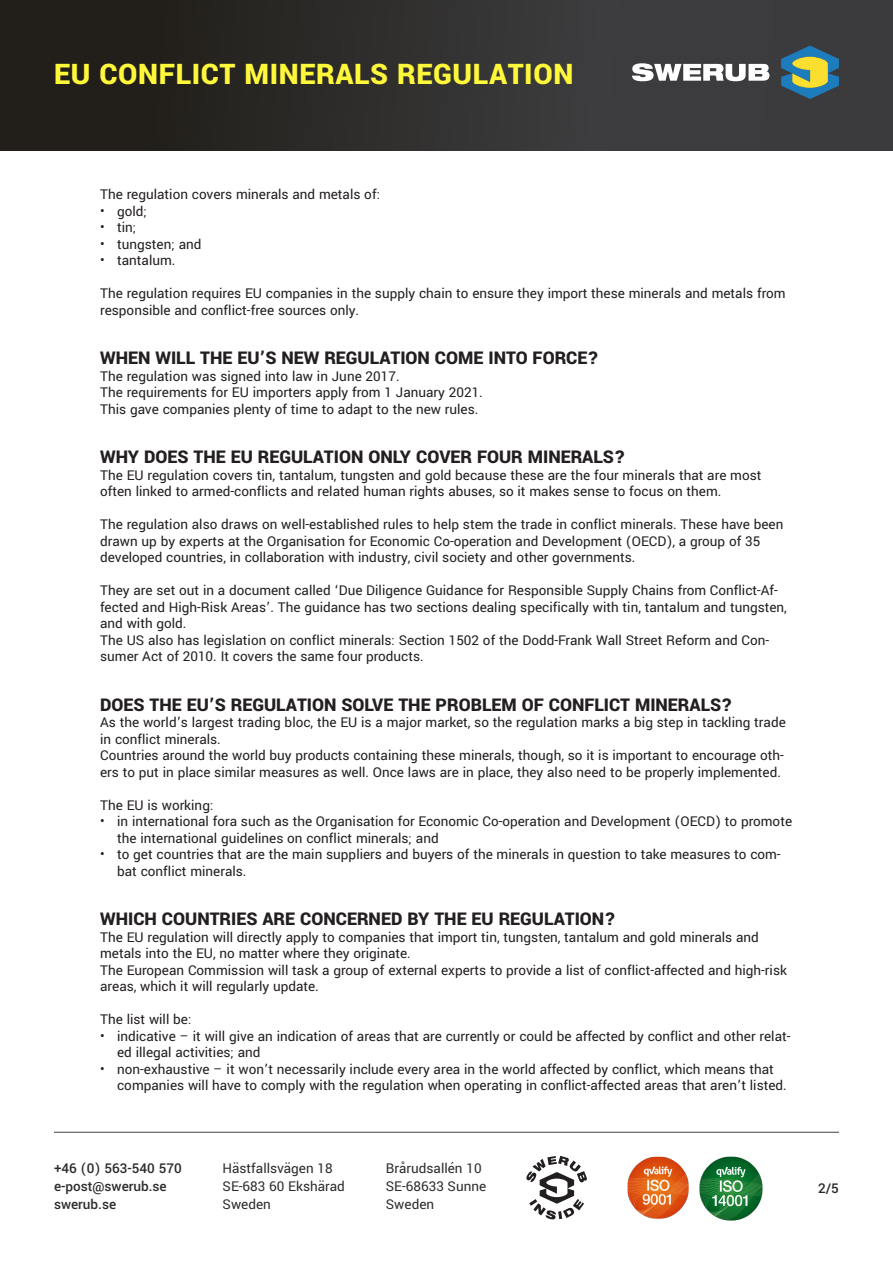
<style>
.page{position:relative;width:893px;height:1263px;background:#fff}
.page>*{position:absolute;margin:0;border:0;box-sizing:border-box;transform-origin:0 0}
.t1{font:900 31.5px "Yantramanav";letter-spacing:.02em;color:#fff83a}
.Brödtext{font:900 19.5px "Yantramanav";color:#231f20}
.Brödtext-2{font:15px/16.5px "Yantramanav";color:#231f20}
.t2{font:15px/18px "Yantramanav";color:#2e2b2c}
.t3{font:500 15px/18px "Yantramanav";color:#2e2b2c}
</style>
<div class="page">
<hr style="left:54px;top:1132px;width:785px;height:1px;background:#414243">
<img style="left:699px;top:1156px;width:64px;height:65px">
<img style="left:627px;top:1156px;width:62px;height:63px">
<img style="left:0;top:0;width:893px;height:151px">
<svg style="left:526px;top:1156px;width:61px;height:63px"></svg>
<svg style="left:781px;top:46px;width:58px;height:53px;background:#608372"></svg>
<svg style="left:632px;top:63px;width:137px;height:18px"></svg>
<p class="t1" style="left:54px;top:54px;width:521px">EU CONFLICT MINERALS REGULATION</p>
<p class="Brödtext-2" style="left:100px;top:186px;width:281px">The regulation covers minerals and metals of:</p>
<p class="Brödtext-2" style="left:100px;top:203px;width:48px">• gold;</p>
<p class="Brödtext-2" style="left:100px;top:219px;width:38px">• tin;</p>
<p class="Brödtext-2" style="left:100px;top:236px;width:103px">• tungsten; and</p>
<p class="Brödtext-2" style="left:100px;top:252px;width:77px">• tantalum.</p>
<p class="Brödtext-2" style="left:100px;top:285px;width:687px">The regulation requires EU companies in the supply chain to ensure they import these minerals and metals from responsible and conflict-free sources only.</p>
<p class="Brödtext" style="left:100px;top:346px;width:500px">WHEN WILL THE EU’S NEW REGULATION COME INTO FORCE?</p>
<p class="Brödtext-2" style="left:100px;top:368px;width:301px">The regulation was signed into law in June 2017.</p>
<p class="Brödtext-2" style="left:100px;top:384px;width:384px">The requirements for EU importers apply from 1 January 2021.</p>
<p class="Brödtext-2" style="left:100px;top:401px;width:380px">This gave companies plenty of time to adapt to the new rules.</p>
<p class="Brödtext" style="left:100px;top:445px;width:527px">WHY DOES THE EU REGULATION ONLY COVER FOUR MINERALS?</p>
<p class="Brödtext-2" style="left:100px;top:467px;width:663px">The EU regulation covers tin, tantalum, tungsten and gold because these are the four minerals that are most often linked to armed-conflicts and related human rights abuses, so it makes sense to focus on them.</p>
<p class="Brödtext-2" style="left:100px;top:516px;width:685px">The regulation also draws on well-established rules to help stem the trade in conflict minerals. These have been drawn up by experts at the Organisation for Economic Co-operation and Development (OECD), a group of 35 developed countries, in collaboration with industry, civil society and other governments.</p>
<p class="Brödtext-2" style="left:100px;top:582px;width:688px">They are set out in a document called ‘Due Diligence Guidance for Responsible Supply Chains from Conflict-Af&shy;fected and High-Risk Areas’. The guidance has two sections dealing specifically with tin, tantalum and tungsten, and with gold.</p>
<p class="Brödtext-2" style="left:100px;top:632px;width:670px">The US also has legislation on conflict minerals: Section 1502 of the Dodd-Frank Wall Street Reform and Con&shy;sumer Act of 2010. It covers the same four products.</p>
<p class="Brödtext" style="left:100px;top:692px;width:634px">DOES THE EU’S REGULATION SOLVE THE PROBLEM OF CONFLICT MINERALS?</p>
<p class="Brödtext-2" style="left:100px;top:714px;width:687px">As the world’s largest trading bloc, the EU is a major market, so the regulation marks a big step in tackling trade in conflict minerals.</p>
<p class="Brödtext-2" style="left:100px;top:747px;width:685px">Countries around the world buy products containing these minerals, though, so it is important to encourage oth&shy;ers to put in place similar measures as well. Once laws are in place, they also need to be properly implemented.</p>
<p class="Brödtext-2" style="left:100px;top:797px;width:115px">The EU is working:</p>
<p class="Brödtext-2" style="left:117px;top:813px;width:676px;text-indent:-17px">• in international fora such as the Organisation for Economic Co-operation and Development (OECD) to promote the international guidelines on conflict minerals; and</p>
<p class="Brödtext-2" style="left:117px;top:846px;width:665px;text-indent:-17px">• to get countries that are the main suppliers and buyers of the minerals in question to take measures to com&shy;bat conflict minerals.</p>
<p class="Brödtext" style="left:100px;top:907px;width:517px">WHICH COUNTRIES ARE CONCERNED BY THE EU REGULATION?</p>
<p class="Brödtext-2" style="left:100px;top:929px;width:660px">The EU regulation will directly apply to companies that import tin, tungsten, tantalum and gold minerals and metals into the EU, no matter where they originate.</p>
<p class="Brödtext-2" style="left:100px;top:962px;width:688px">The European Commission will task a group of external experts to provide a list of conflict-affected and high-risk areas, which it will regularly update.</p>
<p class="Brödtext-2" style="left:100px;top:1011px;width:93px">The list will be:</p>
<p class="Brödtext-2" style="left:117px;top:1028px;width:675px;text-indent:-17px">• indicative – it will give an indication of areas that are currently or could be affected by conflict and other relat&shy;ed illegal activities; and</p>
<p class="Brödtext-2" style="left:117px;top:1061px;width:671px;text-indent:-17px">• non-exhaustive – it won’t necessarily include every area in the world affected by conflict, which means that companies will have to comply with the regulation when operating in conflict-affected areas that aren’t listed.</p>
<p class="t3" style="left:54px;top:1160px;width:129px">+46 (0) 563-540 570 e-post@swerub.se swerub.se</p>
<p class="t2" style="left:223px;top:1160px;width:124px">Hästfallsvägen 18<br>SE-683 60 Ekshärad<br>Sweden</p>
<p class="t2" style="left:386px;top:1160px;width:102px">Brårudsallén 10<br>SE-68633 Sunne<br>Sweden</p>
<p class="t3" style="left:818px;top:1179px;width:22px">2/5</p>
</div>
